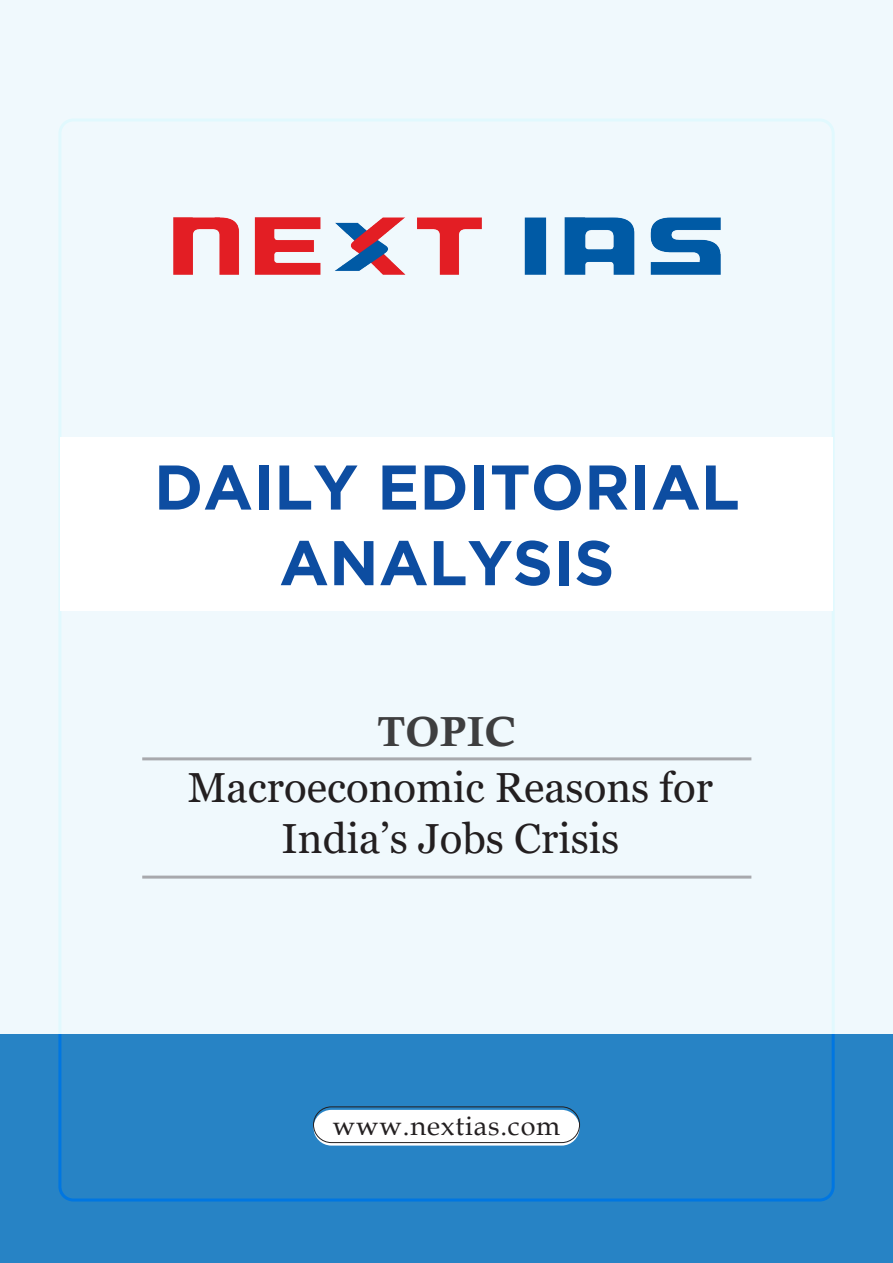
<style>
.page{position:relative;width:893px;height:1263px;background:#f0f9fd}
.page>*{position:absolute;margin:0;border:0;box-sizing:border-box;transform-origin:0 0}
.t1{font:700 63px/75.6px "Gotham";color:#0d4da1;text-align:center}
.t2{font:42px/50.4px "Georgia";color:#231f20;text-align:center}
.t3{font:42px "Calis MT Bol";letter-spacing:.02em;color:#3e3e3f}
.t4{font:27px "Book Antiqua";letter-spacing:.03em;color:#231f20}
</style>
<div class="page">
<img style="left:174px;top:217px;width:546px;height:57px">
<div style="left:0;top:1034px;width:893px;height:229px;background:#2783c5"></div>
<div style="left:60px;top:438px;width:773px;height:173px;background:#fff"></div>
<div style="left:313px;top:1110px;width:267px;height:35px;background:#fff;border-radius:18px"></div>
<div style="left:313px;top:1106px;width:267px;height:37px;border:1px solid #231f20;border-radius:18px"></div>
<hr style="left:142px;top:875px;width:609px;height:3px;background:#a8a9ad">
<hr style="left:142px;top:757px;width:609px;height:3px;background:#a8a9ad">
<p class="t1" style="left:154px;top:448px;width:587px">DAILY EDITORIAL<br>ANALYSIS</p>
<p class="t3" style="left:377px;top:708px;width:141px">TOPIC</p>
<p class="t2" style="left:188px;top:763px;width:527px">Macroeconomic Reasons for<br>India’s Jobs Crisis</p>
<p class="t4" style="left:333px;top:1106px;width:229px">www.nextias.com</p>
</div>
